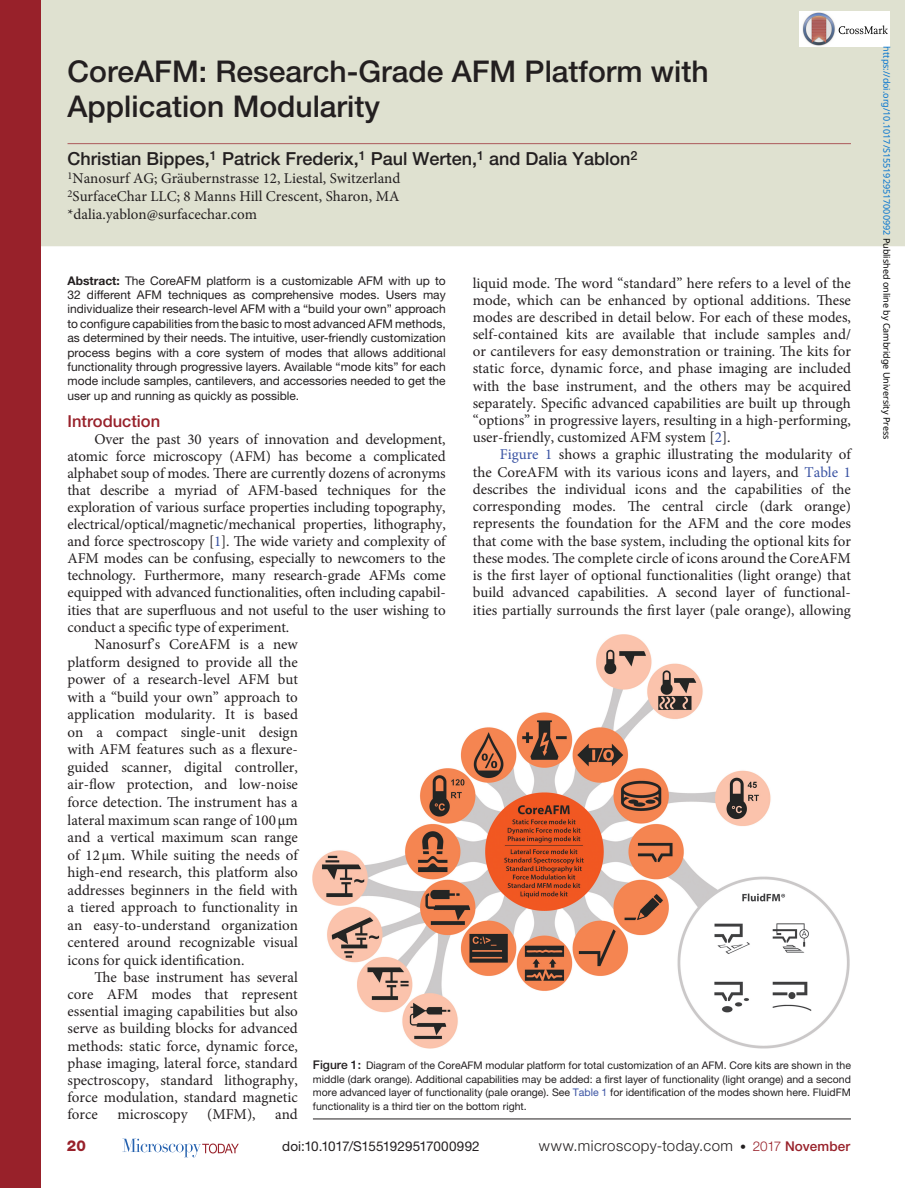
<style>
.page{position:relative;width:905px;height:1188px;background:#fff}
.page>*{position:absolute;margin:0;border:0;box-sizing:border-box;transform-origin:0 0}
.t1{font:500 30px/34.5px "Helvetica Neue LT Std";color:#231f20}
.t2{font:500 18px "Helvetica Neue LT Std";color:#231f20}
.t3{font:500 16.5px "Helvetica Neue LT Std";color:#98212a}
.t4{font:15px/17.1px "Minion Pro";color:#231f20;text-align:justify}
.t5{font:300 15px "Helvetica Neue LT Std";letter-spacing:.03em;color:#231f20}
.t6{font:800 15px "Helvetica Neue LT Std";color:#98212a}
.t7{font:13.5px "Helvetica Neue LT Std";letter-spacing:-.005em;color:#231f20}
.t8{font:12px/14.4px "Helvetica Neue";color:#231f20;text-align:justify}
.t9{font:10.5px/13.5px "Helvetica Neue LT Std";color:#231f20;text-align:justify}
.t10{font:9px "Noto Sans";color:#0172cf}
.s1{font-weight:700}
.s2{color:#3a53a3}
.s3{font-weight:500;font-size:12px}
.s4{font-size:12px}
.s5{font-size:13.5px;color:#98212a}
.s6{font-weight:500;font-size:13.5px;color:#98212a}
.s7{color:#000}
</style>
<div class="page">
<svg style="left:122px;top:1139px;width:117px;height:18px"></svg>
<div style="left:0;top:0;width:904px;height:174px;background:#dfe1d0"></div>
<div style="left:0;top:162px;width:904px;height:60px;background:#dfe1d0"></div>
<div style="left:0;top:186px;width:904px;height:60px;background:#dfe1d0"></div>
<div style="left:0;top:0;width:41px;height:1188px;background:#98212a"></div>
<img style="left:313px;top:635px;width:536px;height:414px">
<hr style="left:313px;top:1119px;width:537px;height:1px;background:#231f20">
<img style="left:799px;top:12px;width:91px;height:35px">
<h1 class="t1" style="left:68px;top:54px;width:642px">CoreAFM: Research-Grade AFM Platform with<br>Application Modularity</h1>
<p class="t2" style="left:68px;top:148px;width:571px">Christian Bippes,<sup>1</sup> Patrick Frederix,<sup>1</sup> Paul Werten,<sup>1</sup> and Dalia Yablon<sup>2</sup></p>
<p class="t4" style="left:68px;top:170px;width:334px;line-height:18px"><sup>1</sup>Nanosurf AG; Gräubernstrasse 12, Liestal, Switzerland <sup>2</sup>SurfaceChar LLC; 8 Manns Hill Crescent, Sharon, MA *dalia.yablon@surfacechar.com</p>
<p class="t8" style="left:68px;top:273px;width:380px"><span class="s1">Abstract:</span> The CoreAFM platform is a customizable AFM with up to 32 different AFM techniques as comprehensive modes. Users may individualize their research-level AFM with a “build your own” approach to configure capabilities from the basic to most advanced AFM methods, as determined by their needs. The intuitive, user-friendly customization process begins with a core system of modes that allows additional functionality through progressive layers. Available “mode kits” for each mode include samples, cantilevers, and accessories needed to get the user up and running as quickly as possible.</p>
<p class="t3" style="left:68px;top:411px;width:94px">Introduction</p>
<p class="t4" style="left:94px;top:431px;width:352px">Over the past 30 years of innovation and development,</p>
<p class="t4" style="left:68px;top:448px;width:380px">atomic force microscopy (AFM) has become a complicated</p>
<p class="t4" style="left:68px;top:465px;width:379px">alphabet soup of modes. There are currently dozens of acronyms</p>
<p class="t4" style="left:68px;top:482px;width:379px">that describe a myriad of AFM-based techniques for the</p>
<p class="t4" style="left:68px;top:499px;width:379px">exploration of various surface properties including topography,</p>
<p class="t4" style="left:68px;top:516px;width:380px">electrical/optical/magnetic/mechanical properties, lithography,</p>
<p class="t4" style="left:68px;top:533px;width:379px">and force spectroscopy [<span class="s2">1</span>]. The wide variety and complexity of</p>
<p class="t4" style="left:68px;top:550px;width:379px">AFM modes can be confusing, especially to newcomers to the</p>
<p class="t4" style="left:68px;top:567px;width:380px">technology. Furthermore, many research-grade AFMs come</p>
<p class="t4" style="left:68px;top:584px;width:380px">equipped with advanced functionalities, often including capabil-</p>
<p class="t4" style="left:68px;top:601px;width:379px">ities that are superfluous and not useful to the user wishing to</p>
<p class="t4" style="left:68px;top:618px;width:223px">conduct a specific type of experiment.</p>
<p class="t4" style="left:94px;top:636px;width:205px">Nanosurf’s CoreAFM is a new</p>
<p class="t4" style="left:68px;top:653px;width:232px">platform designed to provide all the</p>
<p class="t4" style="left:68px;top:671px;width:232px">power of a research-level AFM but</p>
<p class="t4" style="left:68px;top:688px;width:232px">with a “build your own” approach to</p>
<p class="t4" style="left:68px;top:706px;width:232px">application modularity. It is based</p>
<p class="t4" style="left:68px;top:724px;width:232px">on a compact single-unit design</p>
<p class="t4" style="left:68px;top:741px;width:232px">with AFM features such as a flexure-</p>
<p class="t4" style="left:68px;top:759px;width:232px">guided scanner, digital controller,</p>
<p class="t4" style="left:68px;top:776px;width:232px">air-flow protection, and low-noise</p>
<p class="t4" style="left:68px;top:794px;width:232px">force detection. The instrument has a</p>
<p class="t4" style="left:68px;top:811px;width:232px">lateral maximum scan range of 100µm</p>
<p class="t4" style="left:68px;top:829px;width:232px">and a vertical maximum scan range</p>
<p class="t4" style="left:68px;top:846px;width:232px">of 12µm. While suiting the needs of</p>
<p class="t4" style="left:68px;top:864px;width:232px">high-end research, this platform also</p>
<p class="t4" style="left:68px;top:881px;width:232px">addresses beginners in the field with</p>
<p class="t4" style="left:68px;top:899px;width:232px">a tiered approach to functionality in</p>
<p class="t4" style="left:68px;top:916px;width:232px">an easy-to-understand organization</p>
<p class="t4" style="left:68px;top:934px;width:232px">centered around recognizable visual</p>
<p class="t4" style="left:68px;top:952px;width:178px">icons for quick identification.</p>
<p class="t4" style="left:94px;top:969px;width:205px">The base instrument has several</p>
<p class="t4" style="left:68px;top:986px;width:232px">core AFM modes that represent</p>
<p class="t4" style="left:68px;top:1003px;width:232px">essential imaging capabilities but also</p>
<p class="t4" style="left:68px;top:1020px;width:232px">serve as building blocks for advanced</p>
<p class="t4" style="left:68px;top:1037px;width:232px">methods: static force, dynamic force,</p>
<p class="t4" style="left:68px;top:1055px;width:232px">phase imaging, lateral force, standard</p>
<p class="t4" style="left:68px;top:1072px;width:232px">spectroscopy, standard lithography,</p>
<p class="t4" style="left:68px;top:1089px;width:232px">force modulation, standard magnetic</p>
<p class="t4" style="left:68px;top:1106px;width:32px">force</p>
<p class="t4" style="left:117px;top:1106px;width:72px">microscopy</p>
<p class="t4" style="left:207px;top:1106px;width:50px">(MFM),</p>
<p class="t4" style="left:275px;top:1106px;width:24px">and</p>
<p class="t4" style="left:472px;top:274px;width:380px">liquid mode. The word “standard” here refers to a level of the mode, which can be enhanced by optional additions. These modes are described in detail below. For each of these modes, self-contained kits are available that include samples and/ or cantilevers for easy demonstration or training. The kits for static force, dynamic force, and phase imaging are included with the base instrument, and the others may be acquired separately. Specific advanced capabilities are built up through “options” in progressive layers, resulting in a high-performing, user-friendly, customized AFM system [<span class="s2">2</span>].</p>
<p class="t4" style="left:472px;top:446px;width:380px;text-indent:27px"><span class="s2">Figure 1</span> shows a graphic illustrating the modularity of the CoreAFM with its various icons and layers, and <span class="s2">Table 1 </span>describes the individual icons and the capabilities of the corresponding modes. The central circle (dark orange) represents the foundation for the AFM and the core modes that come with the base system, including the optional kits for these modes. The complete circle of icons around the CoreAFM is the first layer of optional functionalities (light orange) that build advanced capabilities. A second layer of functional&shy;ities partially surrounds the first layer (pale orange), allowing</p>
<p class="t9" style="left:313px;top:1058px;width:539px"><span class="s3">Figure 1:</span> Diagram of the CoreAFM modular platform for total customization of an AFM. Core kits are shown in the middle (dark orange). Additional capabilities may be added: a first layer of functionality (light orange) and a second more advanced layer of functionality (pale orange). See <span class="s2">Table 1</span> for identification of the modes shown here. FluidFM functionality is a third tier on the bottom right.</p>
<p class="t6" style="left:67px;top:1137px;width:21px">20</p>
<p class="t7" style="left:282px;top:1138px;width:199px">doi:10.1017/S1551929517000992</p>
<p class="t5" style="left:538px;top:1136px;width:313px">www.microscopy-today.com <span class="s4">•</span> <span class="s5">2017</span> <span class="s6">November</span></p>
<p class="t10" style="left:893px;top:46px;width:394px;rotate:90deg">https://doi.org/10.1017/S1551929517000992 <span class="s7">Published online by Cambridge University Press</span></p>
</div>
